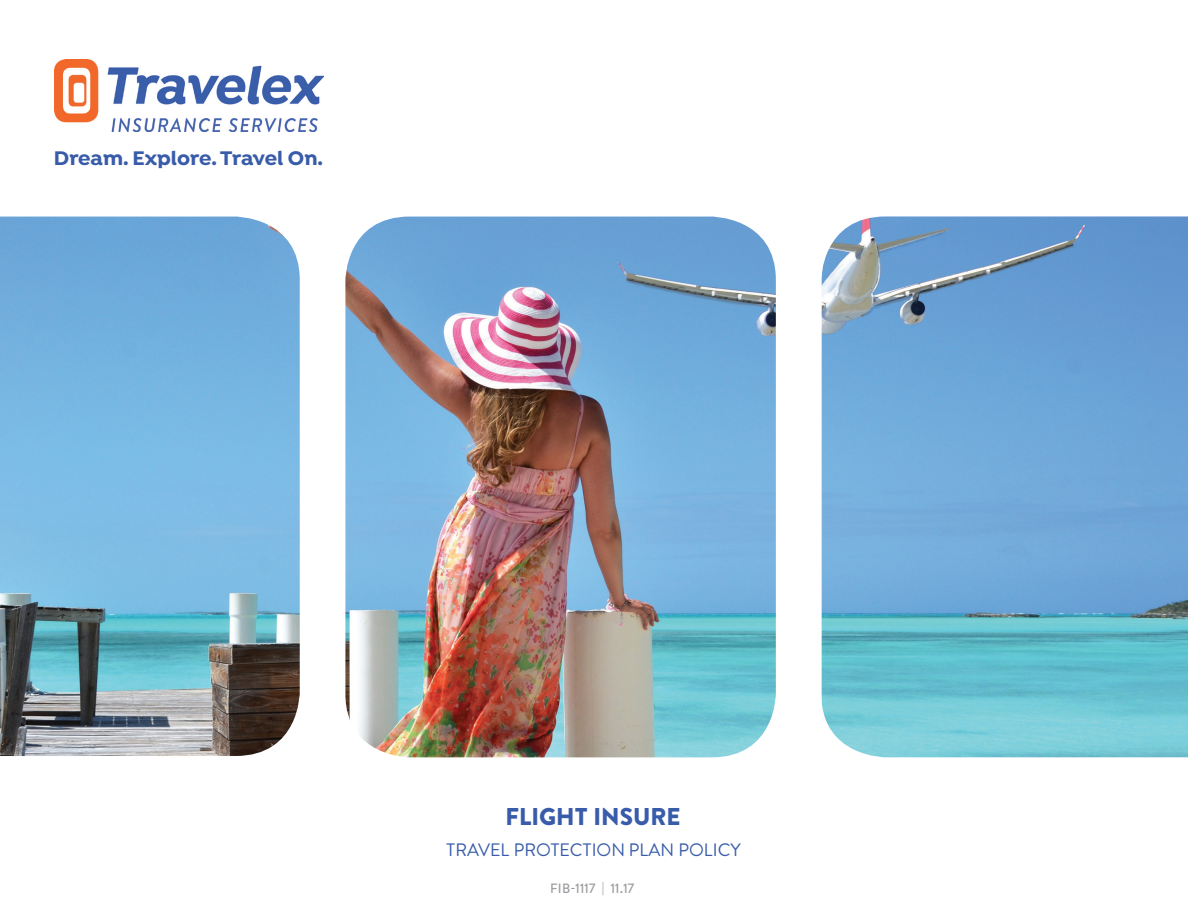
<style>
.page{position:relative;width:1188px;height:918px;background:#fff}
.page>*{position:absolute;margin:0;border:0;box-sizing:border-box;transform-origin:0 0}
.Cover_product_name{font:900 24.3px "Brandon Text";color:#395caa}
.Body_copy{font:700 21px "Isidora";color:#395caa}
.Cover_product_subhea{font:18px "Brandon Text";color:#395caa}
.t1{font:500 13.5px "Brandon Text";letter-spacing:-.015em;color:#9d9fa2}
</style>
<div class="page">
<img style="left:54px;top:60px;width:270px;height:71px">
<svg style="left:0;top:216px;width:300px;height:540px;background:#76aacb"></svg>
<img style="left:345px;top:216px;width:431px;height:542px">
<svg style="left:821px;top:216px;width:367px;height:542px;background:#6fadd3"></svg>
<p class="Body_copy" style="left:54px;top:145px;width:271px">Dream. Explore. Travel On.</p>
<p class="Cover_product_name" style="left:506px;top:800px;width:177px">FLIGHT INSURE</p>
<p class="Cover_product_subhea" style="left:446px;top:837px;width:296px">TRAVEL PROTECTION PLAN POLICY</p>
<p class="t1" style="left:550px;top:879px;width:86px">FIB-1117 | 11.17</p>
</div>
